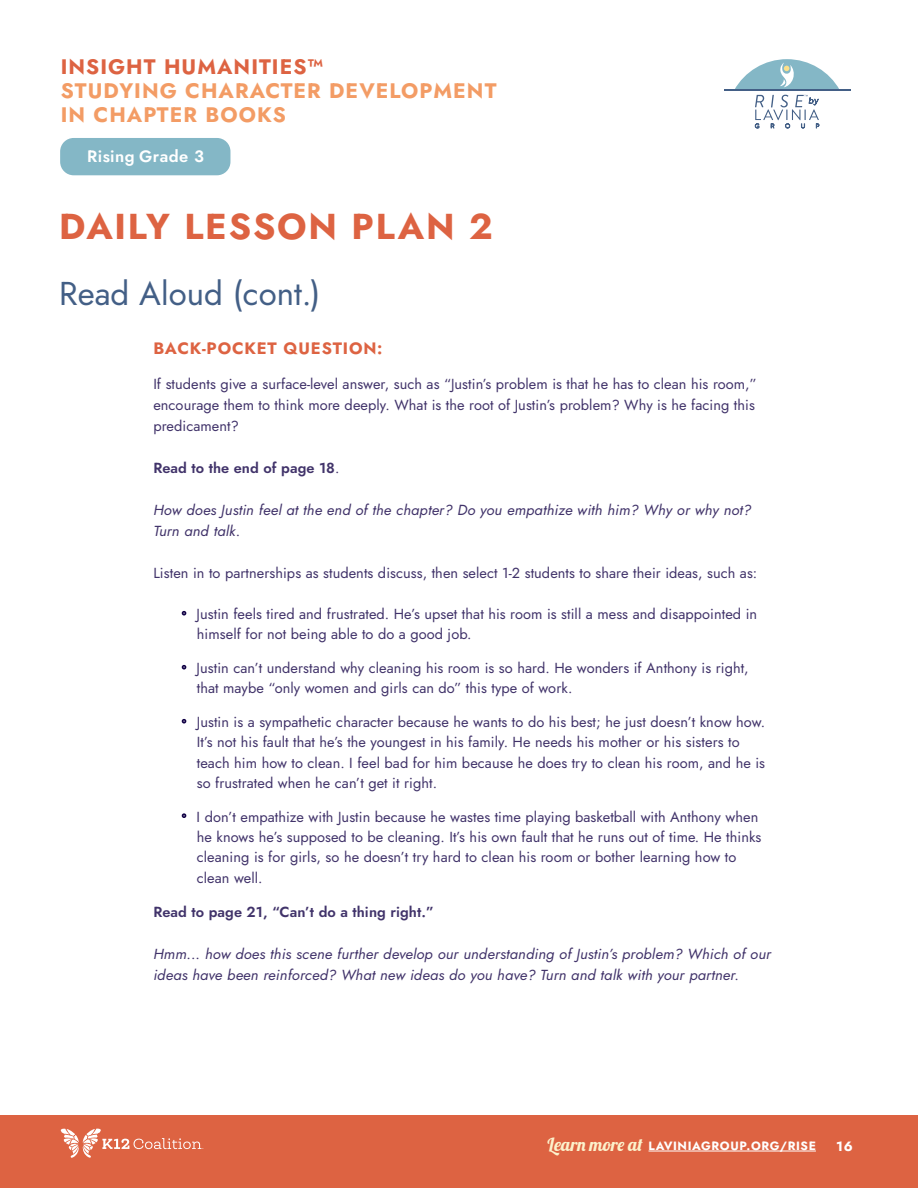
<style>
.page{position:relative;width:918px;height:1188px;background:#fff}
.page>*{position:absolute;margin:0;border:0;box-sizing:border-box;transform-origin:0 0}
.t1{font:700 36px "Jost";letter-spacing:.05em;color:#dd6342}
.t2{font:33px "Jost";color:#435f86}
.t3{font:700 21px/24px "Jost";letter-spacing:.05em;color:#f39c65}
.t4{font:700 21px "Jost";letter-spacing:.05em;color:#dd6342}
.t5{font:700 16.5px "Jost";letter-spacing:.05em;color:#dd6342}
.t6{font:600 16.5px "Jost";letter-spacing:.025em;color:#fff}
.t7{font:14.55px/20.2px "Jost";letter-spacing:.005em;color:#41336a}
.t8{font:italic 14.55px/21px "Jost";letter-spacing:.01em;color:#41336a}
.t9{font:600 14.55px "Jost";letter-spacing:.005em;color:#41336a}
.t10{font:700 13.5px "Jost";color:#fff}
.t11{font:700 12px "Jost";letter-spacing:.05em;color:#fff}
.s1{font-weight:400}
.s2{color:#110045}
.s3{font-family:"Lobster";font-weight:400;font-size:18px;color:#fcf2cc}
</style>
<div class="page">
<div style="left:0;top:1116px;width:918px;height:72px;background:#dd6342"></div>
<hr style="left:649px;top:1151px;width:167px;height:1px;background:#fff">
<hr style="left:724px;top:89px;width:126px;height:1px;background:#435f86">
<svg style="left:734px;top:59px;width:106px;height:70px"></svg>
<svg style="left:61px;top:1128px;width:142px;height:30px"></svg>
<div style="left:60px;top:138px;width:170px;height:37px;background:#84b7c6;border-radius:14px"></div>
<h3 class="t4" style="left:61px;top:52px;width:264px">INSIGHT HUMANITIES™</h3>
<h3 class="t3" style="left:61px;top:79px;width:437px">STUDYING CHARACTER DEVELOPMENT<br>IN CHAPTER BOOKS</h3>
<p class="t6" style="left:87px;top:145px;width:118px">Rising Grade 3</p>
<h1 class="t1" style="left:59px;top:202px;width:435px">DAILY LESSON PLAN 2</h1>
<h2 class="t2" style="left:59px;top:271px;width:263px">Read Aloud (cont.)</h2>
<p class="t5" style="left:153px;top:337px;width:231px">BACK-POCKET QUESTION:</p>
<p class="t7" style="left:153px;top:374px;width:605px;line-height:21px">If students give a surface-level answer, such as “Justin’s problem is that he has to clean his room,” encourage them to think more deeply. What is the root of Justin’s problem? Why is he facing this predicament?</p>
<p class="t9" style="left:153px;top:458px;width:188px">Read to the end of page 18<span class="s1">.</span></p>
<p class="t8" style="left:153px;top:500px;width:600px">How does Justin feel at the end of the chapter? Do you empathize with him? Why or why not?<br>Turn and talk.</p>
<p class="t7" style="left:153px;top:563px;width:605px">Listen in to partnerships as students discuss, then select 1-2 students to share their ideas, such as:</p>
<p class="t7" style="left:197px;top:604px;width:562px;text-indent:-15px"><span class="s2">•</span> Justin feels tired and frustrated. He’s upset that his room is still a mess and disappointed in himself for not being able to do a good job.</p>
<p class="t7" style="left:197px;top:658px;width:553px;text-indent:-15px"><span class="s2">•</span> Justin can’t understand why cleaning his room is so hard. He wonders if Anthony is right, that maybe “only women and girls can do” this type of work.</p>
<p class="t7" style="left:197px;top:712px;width:570px;text-indent:-15px"><span class="s2">•</span> Justin is a sympathetic character because he wants to do his best; he just doesn’t know how.<br>It’s not his fault that he’s the youngest in his family. He needs his mother or his sisters to teach him how to clean. I feel bad for him because he does try to clean his room, and he is so frustrated when he can’t get it right.</p>
<p class="t7" style="left:197px;top:807px;width:566px;text-indent:-15px"><span class="s2">•</span> I don’t empathize with Justin because he wastes time playing basketball with Anthony when he knows he’s supposed to be cleaning. It’s his own fault that he runs out of time. He thinks cleaning is for girls, so he doesn’t try hard to clean his room or bother learning how to clean well.</p>
<p class="t9" style="left:153px;top:902px;width:282px">Read to page 21, “Can’t do a thing right.”</p>
<p class="t8" style="left:153px;top:944px;width:619px">Hmm... how does this scene further develop our understanding of Justin’s problem? Which of our ideas have been reinforced? What new ideas do you have? Turn and talk with your partner.</p>
<p class="t11" style="left:548px;top:1137px;width:270px"><span class="s3">Learn more at</span> LAVINIAGROUP.ORG/RISE</p>
<p class="t10" style="left:836px;top:1137px;width:18px">16</p>
</div>
